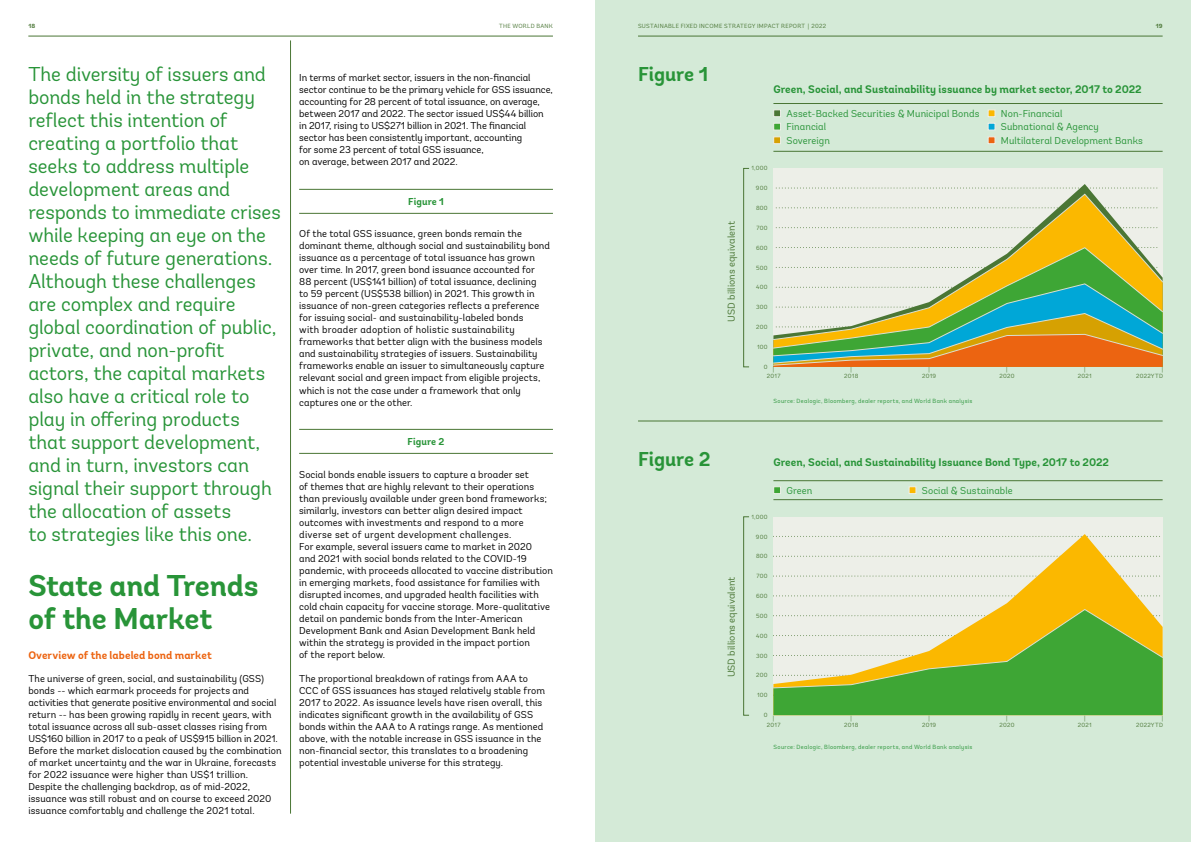
<style>
.page{position:relative;width:1191px;height:842px;background:#fff}
.page>*{position:absolute;margin:0;border:0;box-sizing:border-box;transform-origin:0 0}
.t1{font:700 30px/33px "Andes";letter-spacing:-.005em;color:#289438}
.t2{font:20px/23px "Andes";letter-spacing:-.005em;color:#289438}
.t3{font:700 20px "Andes";letter-spacing:-.005em;color:#289438}
.t4{font:700 11px "Andes";letter-spacing:.005em;color:#289438}
.t5{font:700 11px "Andes";letter-spacing:.005em;color:#ec6411}
.t6{font:10px/12px "Andes";letter-spacing:.005em;color:#000}
.t7{font:10px "Andes";letter-spacing:.005em;color:#289438}
.t8{font:10px "Andes";letter-spacing:.005em;color:#4a7635}
.t9{font:700 10px "Andes";letter-spacing:.005em;color:#289438}
.t10{font:6px/7.2px "Andes";letter-spacing:.045em;color:#4a7635;text-align:center}
.t11{font:6px "Andes";letter-spacing:.045em;color:#289438}
.t12{font:700 6px "Andes";color:#4a7635}
</style>
<div class="page">
<div style="left:595px;top:0;width:596px;height:842px;background:#d4ead7"></div>
<hr style="left:290px;top:40px;width:1px;height:774px;background:#4a7635">
<hr style="left:28px;top:36px;width:525px;height:1px;background:#4a7635">
<hr style="left:638px;top:421px;width:524px;height:1px;background:#4a7635">
<hr style="left:773px;top:480px;width:389px;height:1px;background:#4a7635">
<hr style="left:773px;top:499px;width:389px;height:1px;background:#4a7635">
<div style="left:773px;top:517px;width:389px;height:198px;background:#edefe8"></div>
<div style="left:909px;top:486px;width:7px;height:8px;background:#fbb800;border:1px solid #edefe8"></div>
<div style="left:773px;top:486px;width:8px;height:8px;background:#3ea635;border:1px solid #edefe8"></div>
<hr style="left:773px;top:103px;width:389px;height:1px;background:#4a7635">
<hr style="left:773px;top:151px;width:389px;height:1px;background:#4a7635">
<div style="left:773px;top:168px;width:389px;height:199px;background:#edefe8"></div>
<svg style="left:776px;top:184px;width:382px;height:10px"></svg>
<div style="left:988px;top:137px;width:7px;height:7px;background:#ec6411;border:1px solid #edefe8"></div>
<div style="left:988px;top:123px;width:7px;height:7px;background:#00a7d7;border:1px solid #edefe8"></div>
<div style="left:988px;top:110px;width:7px;height:7px;background:#fbb800;border:1px solid #edefe8"></div>
<div style="left:773px;top:137px;width:8px;height:7px;background:#d6a102;border:1px solid #edefe8"></div>
<div style="left:773px;top:123px;width:8px;height:7px;background:#3ea635;border:1px solid #edefe8"></div>
<div style="left:773px;top:110px;width:8px;height:7px;background:#4a7635;border:1px solid #edefe8"></div>
<div style="left:743px;top:168px;width:6px;height:199px;border:1px solid #4a7635"></div>
<div style="left:743px;top:517px;width:6px;height:198px;border:1px solid #4a7635"></div>
<svg style="left:773px;top:534px;width:387px;height:75px"></svg>
<div style="left:773px;top:688px;width:389px;height:27px;background:#3ea635"></div>
<hr style="left:638px;top:36px;width:524px;height:1px;background:#4a7635">
<svg style="left:773px;top:609px;width:390px;height:79px"></svg>
<svg style="left:773px;top:340px;width:390px;height:27px"></svg>
<svg style="left:773px;top:194px;width:390px;height:146px"></svg>
<hr style="left:299px;top:189px;width:254px;height:1px;background:#4a7635">
<hr style="left:299px;top:213px;width:254px;height:1px;background:#4a7635">
<hr style="left:299px;top:429px;width:254px;height:1px;background:#4a7635">
<hr style="left:299px;top:453px;width:254px;height:1px;background:#4a7635">
<p class="t12" style="left:28px;top:23px;width:8px">18</p>
<p class="t10" style="left:499px;top:23px;width:55px">THE WORLD BANK</p>
<p class="t2" style="left:28px;top:63px;width:254px">The diversity of issuers and bonds held in the strategy reflect this intention of creating a portfolio that seeks to address multiple development areas and responds to immediate crises while keeping an eye on the needs of future generations.<br>Although these challenges are complex and require global coordination of public, private, and non-profit actors, the capital markets also have a critical role to play in offering products that support development, and in turn, investors can signal their support through the allocation of assets<br>to strategies like this one.</p>
<p class="t6" style="left:299px;top:72px;width:255px">In terms of market sector, issuers in the non-financial sector continue to be the primary vehicle for GSS issuance, accounting for 28 percent of total issuance, on average, between 2017 and 2022. The sector issued US$44 billion in 2017, rising to US$271 billion in 2021. The financial sector has been consistently important, accounting<br>for some 23 percent of total GSS issuance,<br>on average, between 2017 and 2022.</p>
<p class="t9" style="left:408px;top:195px;width:37px">Figure 1</p>
<p class="t6" style="left:299px;top:228px;width:252px">Of the total GSS issuance, green bonds remain the dominant theme, although social and sustainability bond issuance as a percentage of total issuance has grown over time. In 2017, green bond issuance accounted for<br>88 percent (US$141 billion) of total issuance, declining<br>to 59 percent (US$538 billion) in 2021. This growth in issuance of non-green categories reflects a preference for issuing social- and sustainability-labeled bonds<br>with broader adoption of holistic sustainability frameworks that better align with the business models and sustainability strategies of issuers. Sustainability frameworks enable an issuer to simultaneously capture relevant social and green impact from eligible projects, which is not the case under a framework that only captures one or the other.</p>
<p class="t9" style="left:408px;top:435px;width:38px">Figure 2</p>
<p class="t6" style="left:299px;top:468px;width:255px">Social bonds enable issuers to capture a broader set<br>of themes that are highly relevant to their operations than previously available under green bond frameworks; similarly, investors can better align desired impact outcomes with investments and respond to a more diverse set of urgent development challenges.<br>For example, several issuers came to market in 2020<br>and 2021 with social bonds related to the COVID-19 pandemic, with proceeds allocated to vaccine distribution in emerging markets, food assistance for families with disrupted incomes, and upgraded health facilities with cold chain capacity for vaccine storage. More-qualitative detail on pandemic bonds from the Inter-American Development Bank and Asian Development Bank held within the strategy is provided in the impact portion<br>of the report below.</p>
<p class="t6" style="left:299px;top:672px;width:247px">The proportional breakdown of ratings from AAA to CCC of GSS issuances has stayed relatively stable from 2017 to 2022. As issuance levels have risen overall, this indicates significant growth in the availability of GSS bonds within the AAA to A ratings range. As mentioned above, with the notable increase in GSS issuance in the non-financial sector, this translates to a broadening potential investable universe for this strategy.</p>
<h1 class="t1" style="left:28px;top:570px;width:232px">State and Trends of the Market</h1>
<p class="t5" style="left:28px;top:648px;width:185px">Overview of the labeled bond market</p>
<p class="t6" style="left:28px;top:672px;width:255px">The universe of green, social, and sustainability (GSS) bonds -- which earmark proceeds for projects and activities that generate positive environmental and social return -- has been growing rapidly in recent years, with total issuance across all sub-asset classes rising from US$160 billion in 2017 to a peak of US$915 billion in 2021.<br>Before the market dislocation caused by the combination of market uncertainty and the war in Ukraine, forecasts for 2022 issuance were higher than US$1 trillion.<br>Despite the challenging backdrop, as of mid-2022, issuance was still robust and on course to exceed 2020 issuance comfortably and challenge the 2021 total.</p>
<p class="t10" style="left:638px;top:23px;width:190px">SUSTAINABLE FIXED INCOME STRATEGY IMPACT REPORT | 2022</p>
<p class="t12" style="left:1155px;top:23px;width:8px">19</p>
<h2 class="t3" style="left:638px;top:62px;width:72px">Figure 1</h2>
<p class="t8" style="left:725px;top:322px;width:102px;rotate:-90deg">USD billions equivalent</p>
<p class="t4" style="left:773px;top:83px;width:370px">Green, Social, and Sustainability issuance by market sector, 2017 to 2022</p>
<p class="t10" style="left:751px;top:165px;width:18px">1,000</p>
<p class="t10" style="left:756px;top:185px;width:13px">900</p>
<p class="t10" style="left:756px;top:204px;width:13px">800</p>
<p class="t10" style="left:756px;top:224px;width:13px">700</p>
<p class="t10" style="left:756px;top:244px;width:13px">600</p>
<p class="t10" style="left:756px;top:264px;width:13px">500</p>
<p class="t10" style="left:756px;top:284px;width:13px">400</p>
<p class="t10" style="left:756px;top:304px;width:13px">300</p>
<p class="t10" style="left:756px;top:323px;width:13px">200</p>
<p class="t10" style="left:757px;top:343px;width:12px">100</p>
<p class="t7" style="left:786px;top:108px;width:194px">Asset-Backed Securities &amp; Municipal Bonds</p>
<p class="t7" style="left:786px;top:121px;width:41px">Financial</p>
<p class="t7" style="left:786px;top:135px;width:45px">Sovereign</p>
<p class="t7" style="left:1001px;top:108px;width:63px">Non-Financial</p>
<p class="t7" style="left:1001px;top:121px;width:99px">Subnational &amp; Agency</p>
<p class="t7" style="left:1001px;top:135px;width:144px">Multilateral Development Banks</p>
<p class="t10" style="left:764px;top:363px;width:5px">0</p>
<p class="t10" style="left:767px;top:366px;width:15px">|<br>2017</p>
<p class="t10" style="left:844px;top:366px;width:16px">|<br>2018</p>
<p class="t10" style="left:922px;top:366px;width:16px">|<br>2019</p>
<p class="t10" style="left:999px;top:366px;width:17px">|<br>2020</p>
<p class="t10" style="left:1077px;top:366px;width:15px">|<br>2021</p>
<p class="t10" style="left:1136px;top:366px;width:29px;text-align:right">|<br>2022YTD</p>
<p class="t11" style="left:773px;top:397px;width:200px">Source: Dealogic, Bloomberg, dealer reports, and World Bank analysis</p>
<h2 class="t3" style="left:638px;top:446px;width:74px">Figure 2</h2>
<p class="t4" style="left:773px;top:455px;width:337px">Green, Social, and Sustainability Issuance Bond Type, 2017 to 2022</p>
<p class="t8" style="left:725px;top:677px;width:102px;rotate:-90deg">USD billions equivalent</p>
<p class="t10" style="left:751px;top:513px;width:18px">1,000</p>
<p class="t10" style="left:756px;top:533px;width:13px">900</p>
<p class="t10" style="left:756px;top:553px;width:13px">800</p>
<p class="t10" style="left:756px;top:573px;width:13px">700</p>
<p class="t10" style="left:756px;top:592px;width:13px">600</p>
<p class="t10" style="left:756px;top:612px;width:13px">500</p>
<p class="t10" style="left:756px;top:632px;width:13px">400</p>
<p class="t10" style="left:756px;top:652px;width:13px">300</p>
<p class="t10" style="left:756px;top:672px;width:13px">200</p>
<p class="t10" style="left:757px;top:692px;width:12px">100</p>
<p class="t7" style="left:786px;top:484px;width:27px">Green</p>
<p class="t7" style="left:922px;top:484px;width:92px">Social &amp; Sustainable</p>
<p class="t10" style="left:764px;top:711px;width:5px">0</p>
<p class="t10" style="left:767px;top:714px;width:15px">|<br>2017</p>
<p class="t10" style="left:844px;top:714px;width:16px">|<br>2018</p>
<p class="t10" style="left:922px;top:714px;width:16px">|<br>2019</p>
<p class="t10" style="left:999px;top:714px;width:17px">|<br>2020</p>
<p class="t10" style="left:1077px;top:714px;width:15px">|<br>2021</p>
<p class="t10" style="left:1136px;top:714px;width:29px;text-align:right">|<br>2022YTD</p>
<p class="t11" style="left:773px;top:743px;width:200px">Source: Dealogic, Bloomberg, dealer reports, and World Bank analysis</p>
</div>
